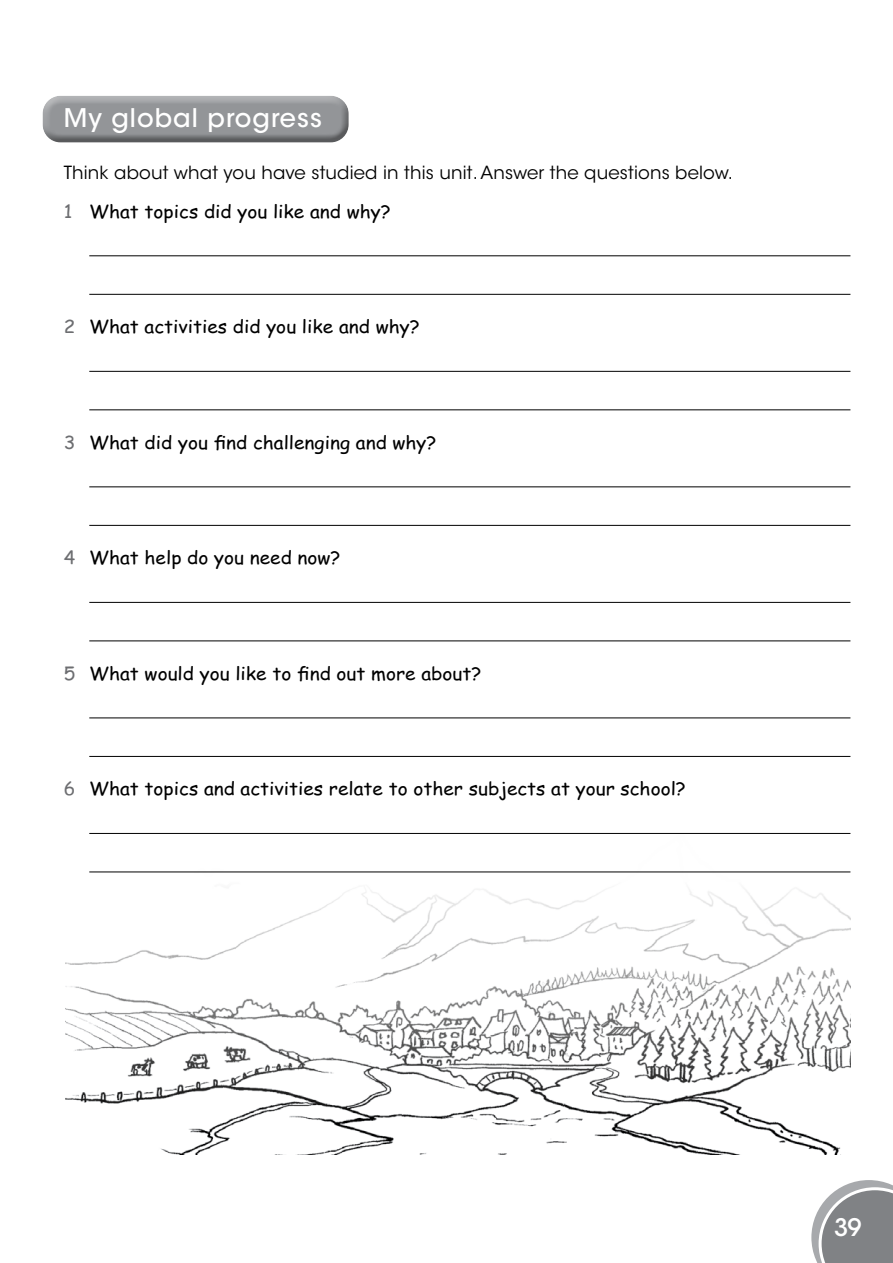
<style>
.page{position:relative;width:893px;height:1263px;background:#fff}
.page>*{position:absolute;margin:0;border:0;box-sizing:border-box;transform-origin:0 0}
.t1{font:500 25.5px "ITC Avant Garde Std";letter-spacing:.04em;color:#fff}
.t2{font:500 24px "ITC Avant Garde Std";color:#fff}
.t3{font:18px "Comic Sans MSOE";color:#000;scale:1.06 1}
.t4{font:18px "ITC Avant Garde Std";letter-spacing:.01em;color:#000}
.s1{color:#6d6e71}
</style>
<div class="page">
<svg style="left:811px;top:1180px;width:82px;height:83px"></svg>
<div style="left:42px;top:95px;width:309px;height:37px;background:#fff;opacity:.4"></div>
<div style="left:42px;top:100px;width:309px;height:44px;background:#000;opacity:.4"></div>
<hr style="left:89px;top:255px;width:761px;height:1px;background:#000">
<hr style="left:89px;top:294px;width:761px;height:1px;background:#000">
<hr style="left:89px;top:371px;width:761px;height:1px;background:#000">
<hr style="left:89px;top:409px;width:761px;height:1px;background:#000">
<hr style="left:89px;top:486px;width:761px;height:1px;background:#000">
<hr style="left:89px;top:525px;width:761px;height:1px;background:#000">
<hr style="left:89px;top:602px;width:761px;height:1px;background:#000">
<hr style="left:89px;top:640px;width:761px;height:1px;background:#000">
<hr style="left:89px;top:717px;width:761px;height:1px;background:#000">
<hr style="left:89px;top:756px;width:761px;height:1px;background:#000">
<img style="left:65px;top:832px;width:785px;height:322px">
<h1 class="t1" style="left:64px;top:102px;width:260px">My global progress</h1>
<p class="t4" style="left:64px;top:162px;width:671px">Think about what you have studied in this unit. Answer the questions below.</p>
<p class="t3" style="left:64px;top:198px;width:310px"><span class="s1">1</span> What topics did you like and why?</p>
<p class="t3" style="left:64px;top:313px;width:337px"><span class="s1">2</span> What activities did you like and why?</p>
<p class="t3" style="left:64px;top:429px;width:353px"><span class="s1">3</span> What did you find challenging and why?</p>
<p class="t3" style="left:64px;top:544px;width:263px"><span class="s1">4</span> What help do you need now?</p>
<p class="t3" style="left:64px;top:660px;width:396px"><span class="s1">5</span> What would you like to find out more about?</p>
<p class="t3" style="left:64px;top:775px;width:588px"><span class="s1">6</span> What topics and activities relate to other subjects at your school?</p>
<h2 class="t2" style="left:834px;top:1213px;width:29px">39</h2>
</div>
